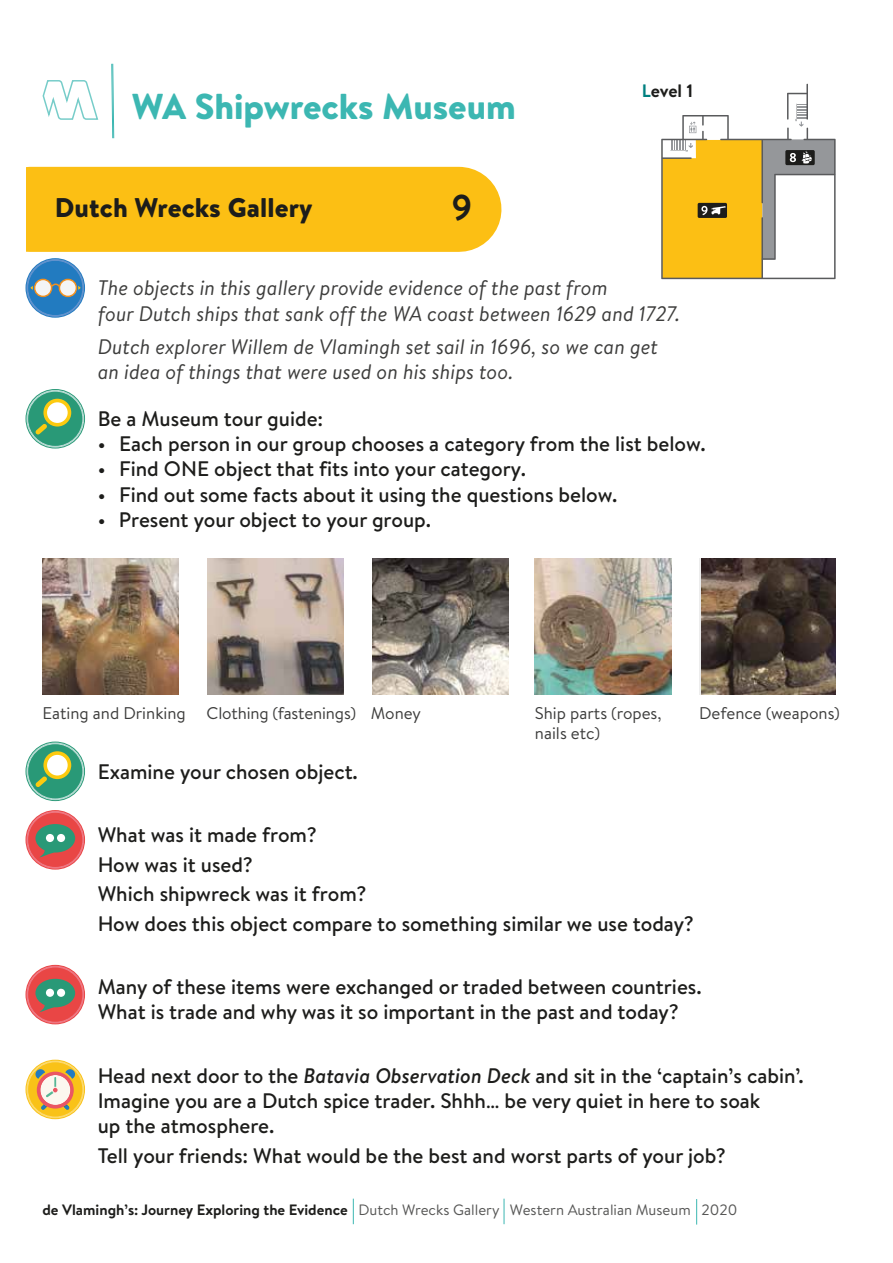
<style>
.page{position:relative;width:893px;height:1263px;background:#fff}
.page>*{position:absolute;margin:0;border:0;box-sizing:border-box;transform-origin:0 0}
.t1{font:900 36px "Brandon Text";color:#3cb7b2}
.t2{font:700 36px "Brandon Text";color:#1d1d1b}
.t3{font:900 27px "Brandon Text";letter-spacing:.005em;color:#1d1d1b}
.t4{font:500 21px/29.4px "Brandon Text";color:#1d1d1b}
.t5{font:italic 21px/25.2px "Brandon Text";color:#3d3d3c}
.t6{font:700 18px "Brandon Text";letter-spacing:-.01em;color:#1d1d1b}
.t7{font:16.95px/20.2px "Brandon Text";color:#3d3d3c}
.t8{font:15px "Brandon Text";color:#575756}
.s1{color:#008080}
.s2{font-style:italic}
.s3{font-weight:700;color:#1d1d1b}
</style>
<div class="page">
<svg style="left:504px;top:1199px;width:1px;height:25px"></svg>
<svg style="left:696px;top:1199px;width:1px;height:25px"></svg>
<svg style="left:353px;top:1199px;width:1px;height:25px"></svg>
<div style="left:30px;top:167px;width:429px;height:85px;background:#fcbf14"></div>
<img style="left:42px;top:558px;width:137px;height:136px">
<img style="left:207px;top:558px;width:136px;height:136px">
<img style="left:372px;top:558px;width:136px;height:136px">
<img style="left:535px;top:558px;width:136px;height:136px">
<svg style="left:699px;top:558px;width:3px;height:136px"></svg>
<img style="left:702px;top:558px;width:133px;height:136px">
<svg style="left:111px;top:63px;width:3px;height:76px"></svg>
<svg style="left:42px;top:80px;width:57px;height:40px"></svg>
<svg style="left:27px;top:390px;width:57px;height:57px"></svg>
<svg style="left:27px;top:742px;width:57px;height:58px"></svg>
<svg style="left:27px;top:811px;width:57px;height:57px"></svg>
<svg style="left:27px;top:966px;width:57px;height:57px"></svg>
<hr style="left:806px;top:84px;width:2px;height:36px;background:#595a5c">
<svg style="left:661px;top:93px;width:175px;height:186px"></svg>
<svg style="left:27px;top:1061px;width:57px;height:57px"></svg>
<svg style="left:25px;top:259px;width:60px;height:58px"></svg>
<h1 class="t1" style="left:132px;top:81px;width:385px">WA Shipwrecks Museum</h1>
<p class="t3" style="left:55px;top:188px;width:259px">Dutch Wrecks Gallery</p>
<h1 class="t2" style="left:452px;top:183px;width:22px">9</h1>
<p class="t6" style="left:642px;top:79px;width:53px"><span class="s1">L</span>evel 1</p>
<p class="t5" style="left:98px;top:275px;width:584px">The objects in this gallery provide evidence of the past from<br>four Dutch ships that sank off the WA coast between 1629 and 1727.</p>
<p class="t5" style="left:98px;top:334px;width:562px">Dutch explorer Willem de Vlamingh set sail in 1696, so we can get an idea of things that were used on his ships too.</p>
<p class="t4" style="left:98px;top:403px;width:227px">Be a Museum tour guide:</p>
<p class="t4" style="left:98px;top:429px;width:609px">• Each person in our group chooses a category from the list below.</p>
<p class="t4" style="left:98px;top:454px;width:430px">• Find ONE object that fits into your category.</p>
<p class="t4" style="left:98px;top:479px;width:521px">• Find out some facts about it using the questions below.</p>
<p class="t4" style="left:98px;top:504px;width:335px">• Present your object to your group.</p>
<p class="t7" style="left:42px;top:702px;width:380px">Eating and Drinking Clothing (fastenings) Money</p>
<p class="t7" style="left:535px;top:702px;width:128px">Ship parts (ropes, nails etc)</p>
<p class="t7" style="left:699px;top:702px;width:142px">Defence (weapons)</p>
<p class="t4" style="left:98px;top:756px;width:262px">Examine your chosen object.</p>
<p class="t4" style="left:98px;top:820px;width:598px">What was it made from?<br>How was it used?<br>Which shipwreck was it from?<br>How does this object compare to something similar we use today?</p>
<p class="t4" style="left:98px;top:974px;width:605px;line-height:25.2px">Many of these items were exchanged or traded between countries.<br>What is trade and why was it so important in the past and today?</p>
<p class="t4" style="left:98px;top:1062px;width:707px;line-height:25.2px">Head next door to the <span class="s2">Batavia Observation Deck</span> and sit in the ‘captain’s cabin’.<br>Imagine you are a Dutch spice trader. Shhh… be very quiet in here to soak<br>up the atmosphere.</p>
<p class="t4" style="left:98px;top:1140px;width:630px">Tell your friends: What would be the best and worst parts of your job?</p>
<p class="t8" style="left:43px;top:1199px;width:696px"><span class="s3">de Vlamingh’s: Journey Exploring the Evidence</span> Dutch Wrecks Gallery Western Australian Museum 2020</p>
</div>
